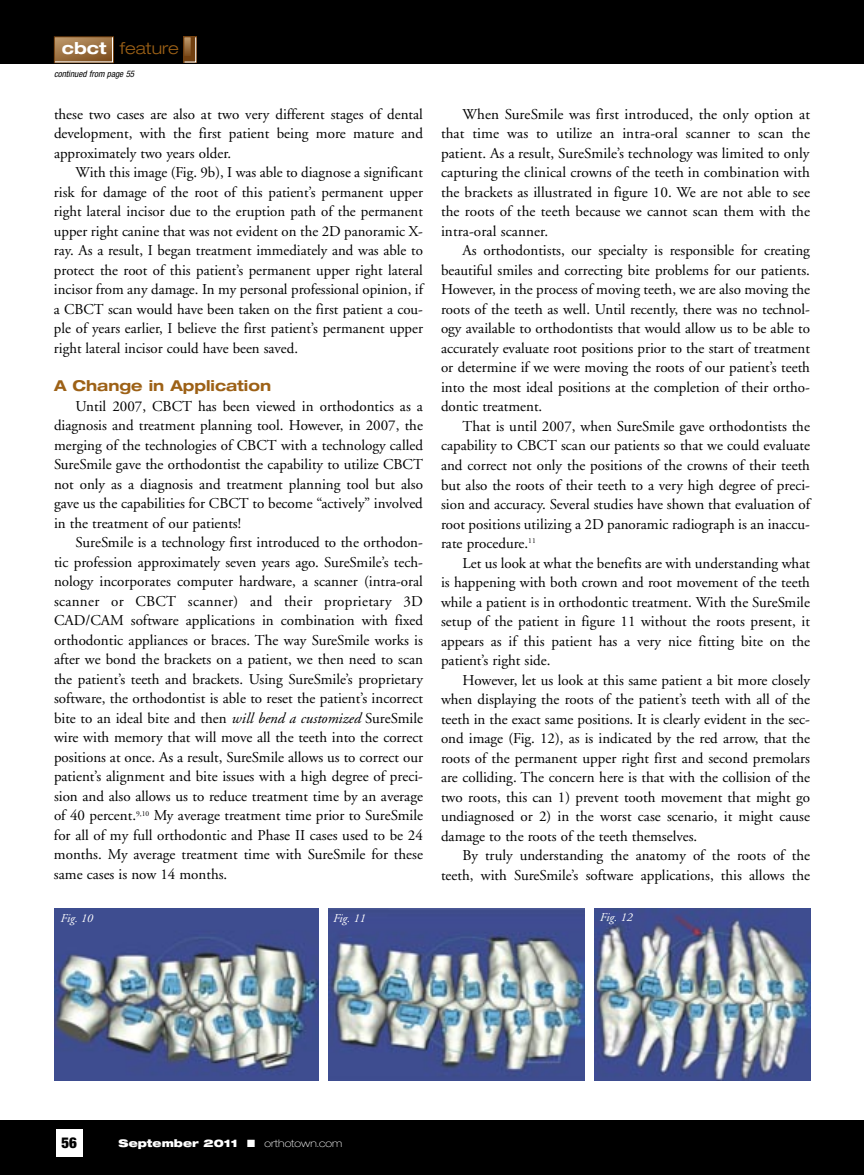
<style>
.page{position:relative;width:864px;height:1175px;background:#fff}
.page>*{position:absolute;margin:0;border:0;box-sizing:border-box;transform-origin:0 0}
.t1{font:300 expanded 16.5px "Helvetica Neue";color:#9d6116}
.t2{font:15px/19.5px "Adobe Garamond";color:#000;text-align:justify}
.t3{font:700 expanded 15px "Helvetica Neue";color:#9d6116}
.t4{font:900 condensed 15px "Helvetica Neue";color:#000}
.t5{font:italic 12px "Adobe Garamond";color:#fff}
.t6{font:900 expanded 10.5px "Helvetica Neue";color:#fff}
.t7{font:italic condensed 9px "Helvetica Neue";color:#000}
.s1{font-weight:700;color:#fff}
.s2{font-style:italic}
.s3{font-weight:100}
</style>
<div class="page">
<div style="left:0;top:1120px;width:864px;height:54px;background:#000"></div>
<div style="left:0;top:0;width:864px;height:63px;background:#000"></div>
<div style="left:54px;top:36px;width:60px;height:27px;border:1px solid #713f0f"></div>
<svg style="left:54px;top:37px;width:59px;height:26px;background:#9f764a"></svg>
<div style="left:56px;top:1129px;width:27px;height:27px;background:#fff"></div>
<svg style="left:183px;top:36px;width:14px;height:27px"></svg>
<div style="left:183px;top:36px;width:9px;height:21px;border:1px solid #713f0f"></div>
<svg style="left:184px;top:37px;width:12px;height:26px"></svg>
<img style="left:54px;top:908px;width:264px;height:172px">
<img style="left:328px;top:908px;width:257px;height:172px">
<img style="left:594px;top:908px;width:216px;height:172px">
<p class="t1" style="left:62px;top:42px;width:118px"><span class="s1">cbct</span> feature</p>
<p class="t7" style="left:54px;top:70px;width:84px">continued from page 55</p>
<p class="t2" style="left:54px;top:106px;width:370px">these two cases are also at two very different stages of dental development, with the first patient being more mature and approximately two years older.</p>
<p class="t2" style="left:54px;top:164px;width:371px;text-indent:22px">With this image (Fig. 9b), I was able to diagnose a significant risk for damage of the root of this patient’s permanent upper right lateral incisor due to the eruption path of the permanent upper right canine that was not evident on the 2D panoramic X&shy;ray. As a result, I began treatment immediately and was able to protect the root of this patient’s permanent upper right lateral incisor from any damage. In my personal professional opinion, if a CBCT scan would have been taken on the first patient a cou&shy;ple of years earlier, I believe the first patient’s permanent upper right lateral incisor could have been saved.</p>
<p class="t3" style="left:54px;top:380px;width:219px">A Change in Application</p>
<p class="t2" style="left:54px;top:397px;width:371px;text-indent:22px">Until 2007, CBCT has been viewed in orthodontics as a diagnosis and treatment planning tool. However, in 2007, the merging of the technologies of CBCT with a technology called SureSmile gave the orthodontist the capability to utilize CBCT not only as a diagnosis and treatment planning tool but also gave us the capabilities for CBCT to become “actively” involved in the treatment of our patients!</p>
<p class="t2" style="left:54px;top:534px;width:371px;text-indent:22px">SureSmile is a technology first introduced to the orthodon&shy;tic profession approximately seven years ago. SureSmile’s tech&shy;nology incorporates computer hardware, a scanner (intra-oral scanner or CBCT scanner) and their proprietary 3D CAD/CAM software applications in combination with fixed orthodontic appliances or braces. The way SureSmile works is after we bond the brackets on a patient, we then need to scan the patient’s teeth and brackets. Using SureSmile’s proprietary software, the orthodontist is able to reset the patient’s incorrect bite to an ideal bite and then <span class="s2">will bend a customized</span> SureSmile wire with memory that will move all the teeth into the correct positions at once. As a result, SureSmile allows us to correct our patient’s alignment and bite issues with a high degree of preci&shy;sion and also allows us to reduce treatment time by an average of 40 percent.<sup>9,10</sup> My average treatment time prior to SureSmile for all of my full orthodontic and Phase II cases used to be 24 months. My average treatment time with SureSmile for these same cases is now 14 months.</p>
<p class="t2" style="left:441px;top:106px;width:371px;text-indent:22px">When SureSmile was first introduced, the only option at that time was to utilize an intra-oral scanner to scan the patient. As a result, SureSmile’s technology was limited to only capturing the clinical crowns of the teeth in combination with the brackets as illustrated in figure 10. We are not able to see the roots of the teeth because we cannot scan them with the intra-oral scanner.</p>
<p class="t2" style="left:441px;top:242px;width:371px;text-indent:22px">As orthodontists, our specialty is responsible for creating beautiful smiles and correcting bite problems for our patients.<br>However, in the process of moving teeth, we are also moving the roots of the teeth as well. Until recently, there was no technol&shy;ogy available to orthodontists that would allow us to be able to accurately evaluate root positions prior to the start of treatment or determine if we were moving the roots of our patient’s teeth into the most ideal positions at the completion of their ortho&shy;dontic treatment.</p>
<p class="t2" style="left:441px;top:418px;width:371px;text-indent:22px">That is until 2007, when SureSmile gave orthodontists the capability to CBCT scan our patients so that we could evaluate and correct not only the positions of the crowns of their teeth but also the roots of their teeth to a very high degree of preci&shy;sion and accuracy. Several studies have shown that evaluation of root positions utilizing a 2D panoramic radiograph is an inaccu&shy;rate procedure.<sup>11</sup></p>
<p class="t2" style="left:441px;top:554px;width:370px;text-indent:22px">Let us look at what the benefits are with understanding what is happening with both crown and root movement of the teeth while a patient is in orthodontic treatment. With the SureSmile setup of the patient in figure 11 without the roots present, it appears as if this patient has a very nice fitting bite on the patient’s right side.</p>
<p class="t2" style="left:441px;top:671px;width:371px;text-indent:22px">However, let us look at this same patient a bit more closely when displaying the roots of the patient’s teeth with all of the teeth in the exact same positions. It is clearly evident in the sec&shy;ond image (Fig. 12), as is indicated by the red arrow, that the roots of the permanent upper right first and second premolars are colliding. The concern here is that with the collision of the two roots, this can 1) prevent tooth movement that might go undiagnosed or 2) in the worst case scenario, it might cause damage to the roots of the teeth themselves.</p>
<p class="t2" style="left:441px;top:847px;width:370px;text-align:right">By truly understanding the anatomy of the roots of the teeth, with SureSmile’s software applications, this allows the</p>
<p class="t5" style="left:60px;top:913px;width:34px">Fig. 10</p>
<p class="t5" style="left:333px;top:913px;width:34px">Fig. 11</p>
<p class="t5" style="left:600px;top:912px;width:34px">Fig. 12</p>
<p class="t4" style="left:62px;top:1136px;width:17px">56</p>
<p class="t6" style="left:119px;top:1139px;width:225px">September 2011 ■ <span class="s3">orthotown.com</span></p>
</div>
